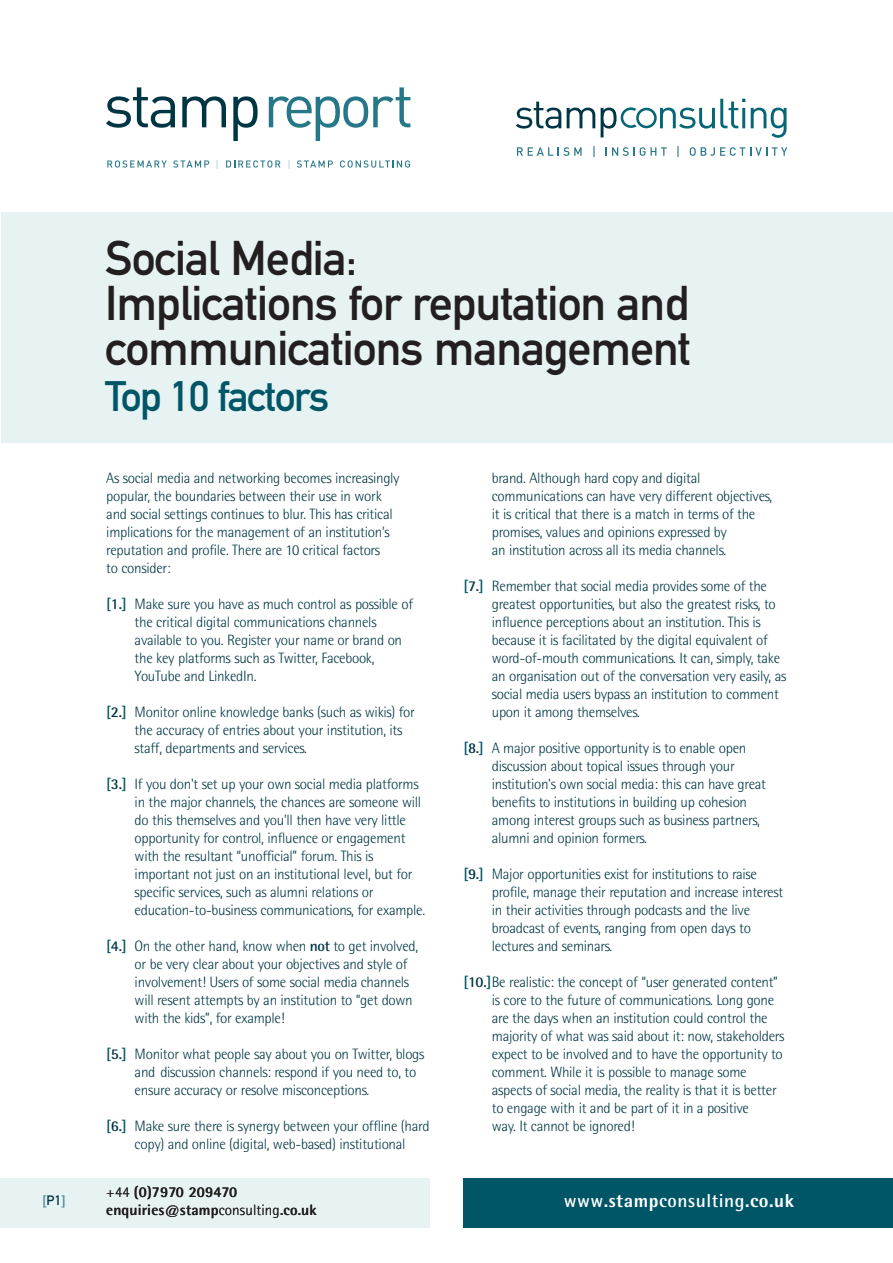
<style>
.page{position:relative;width:893px;height:1263px;background:#fff}
.page>*{position:absolute;margin:0;border:0;box-sizing:border-box;transform-origin:0 0}
.t1{font:48px/45px "DIN Mittelschrift";letter-spacing:-.025em;color:#231f20}
.t2{font:42px "DIN Mittelschrift";letter-spacing:-.035em;color:#005666}
.t3{font:700 18.75px "Rotis Semi Sans";letter-spacing:.025em;color:#fff}
.t4{font:300 18.75px "Rotis Semi Sans";color:#fff}
.t5{font:300 15px/18px "Rotis Semi Sans";letter-spacing:-.02em;color:#003644}
.t6{font:700 15px/18px "Rotis Semi Sans";letter-spacing:.01em;color:#231f20}
.t7{font:15px "DIN Mittelschrift";color:#488998}
.s1{font-weight:700;color:#005666}
.s2{font-weight:700}
.s3{font-weight:300}
.s4{font-size:13.5px;color:#003644}
.s5{font-weight:800}
</style>
<div class="page">
<div style="left:0;top:1178px;width:429px;height:49px;background:#e7f2f2"></div>
<svg style="left:516px;top:102px;width:45px;height:27px"></svg>
<svg style="left:567px;top:108px;width:28px;height:20px"></svg>
<svg style="left:517px;top:147px;width:65px;height:9px"></svg>
<svg style="left:605px;top:147px;width:62px;height:9px"></svg>
<svg style="left:677px;top:146px;width:2px;height:11px"></svg>
<svg style="left:690px;top:147px;width:97px;height:9px"></svg>
<svg style="left:601px;top:99px;width:185px;height:39px"></svg>
<div style="left:463px;top:1178px;width:430px;height:49px;background:#005666"></div>
<div style="left:1px;top:213px;width:892px;height:230px;background:#e7f2f2"></div>
<svg style="left:106px;top:87px;width:69px;height:41px"></svg>
<svg style="left:182px;top:96px;width:44px;height:31px"></svg>
<svg style="left:233px;top:96px;width:25px;height:45px"></svg>
<svg style="left:269px;top:87px;width:141px;height:54px"></svg>
<svg style="left:107px;top:160px;width:60px;height:8px"></svg>
<svg style="left:173px;top:160px;width:36px;height:8px"></svg>
<svg style="left:226px;top:160px;width:54px;height:8px"></svg>
<svg style="left:297px;top:160px;width:36px;height:8px"></svg>
<svg style="left:340px;top:160px;width:70px;height:8px"></svg>
<h1 class="t1" style="left:105px;top:240px;width:587px">Social Media:<br>Implications for reputation and communications management</h1>
<h2 class="t2" style="left:105px;top:381px;width:226px">Top 10 factors</h2>
<p class="t5" style="left:106px;top:471px;width:295px">As social media and networking becomes increasingly popular, the boundaries between their use in work and social settings continues to blur. This has critical implications for the management of an institution's reputation and profile. There are 10 critical factors<br>to consider:</p>
<p class="t5" style="left:135px;top:597px;width:280px;text-indent:-28px"><span class="s1">[</span><span class="s2">1.</span><span class="s1">]</span> Make sure you have as much control as possible of the critical digital communications channels available to you. Register your name or brand on the key platforms such as Twitter, Facebook, YouTube and LinkedIn.</p>
<p class="t5" style="left:135px;top:705px;width:282px;text-indent:-28px"><span class="s1">[</span><span class="s2">2.</span><span class="s1">]</span> Monitor online knowledge banks (such as wikis) for the accuracy of entries about your institution, its staff, departments and services.</p>
<p class="t5" style="left:135px;top:777px;width:292px;text-indent:-28px"><span class="s1">[</span><span class="s2">3.</span><span class="s1">]</span> If you don't set up your own social media platforms in the major channels, the chances are someone will do this themselves and you'll then have very little opportunity for control, influence or engagement with the resultant “unofficial” forum. This is important not just on an institutional level, but for specific services, such as alumni relations or education-to-business communications, for example.</p>
<p class="t5" style="left:135px;top:939px;width:285px;text-indent:-28px"><span class="s1">[</span><span class="s2">4.</span><span class="s1">]</span> On the other hand, know when <span class="s2">not</span> to get involved, or be very clear about your objectives and style of involvement! Users of some social media channels will resent attempts by an institution to “get down with the kids”, for example!</p>
<p class="t5" style="left:135px;top:1047px;width:291px;text-indent:-28px"><span class="s1">[</span><span class="s2">5.</span><span class="s1">]</span> Monitor what people say about you on Twitter, blogs and discussion channels: respond if you need to, to ensure accuracy or resolve misconceptions.</p>
<p class="t5" style="left:106px;top:1119px;width:325px;text-align:center"><span class="s1">[</span><span class="s2">6.</span><span class="s1">]</span> Make sure there is synergy between your offline (hard copy) and online (digital, web-based) institutional</p>
<p class="t5" style="left:492px;top:470px;width:282px">brand. Although hard copy and digital communications can have very different objectives, it is critical that there is a match in terms of the promises, values and opinions expressed by<br>an institution across all its media channels.</p>
<p class="t5" style="left:492px;top:578px;width:296px;text-indent:-28px"><span class="s1">[</span><span class="s2">7.</span><span class="s1">]</span> Remember that social media provides some of the greatest opportunities, but also the greatest risks, to influence perceptions about an institution. This is because it is facilitated by the digital equivalent of word-of-mouth communications. It can, simply, take an organisation out of the conversation very easily, as social media users bypass an institution to comment upon it among themselves.</p>
<p class="t5" style="left:492px;top:740px;width:276px;text-indent:-28px"><span class="s1">[</span><span class="s2">8.</span><span class="s1">]</span> A major positive opportunity is to enable open discussion about topical issues through your institution's own social media: this can have great benefits to institutions in building up cohesion among interest groups such as business partners, alumni and opinion formers.</p>
<p class="t5" style="left:492px;top:866px;width:293px;text-indent:-28px"><span class="s1">[</span><span class="s2">9.</span><span class="s1">]</span> Major opportunities exist for institutions to raise profile, manage their reputation and increase interest in their activities through podcasts and the live broadcast of events, ranging from open days to lectures and seminars.</p>
<p class="t5" style="left:492px;top:974px;width:294px;text-indent:-28px"><span class="s1">[</span><span class="s2">10.</span><span class="s1">]</span>Be realistic: the concept of “user generated content” is core to the future of communications. Long gone are the days when an institution could control the majority of what was said about it: now, stakeholders expect to be involved and to have the opportunity to comment. While it is possible to manage some aspects of social media, the reality is that it is better to engage with it and be part of it in a positive<br>way. It cannot be ignored!</p>
<p class="t6" style="left:106px;top:1185px;width:212px"><span class="s3">+44</span> (0)7970 209470 enquiries<span class="s3">@</span>stamp<span class="s3">consulting</span>.co.uk</p>
<p class="t7" style="left:42px;top:1195px;width:25px">[<span class="s4">P1</span>]</p>
<p class="t3" style="left:564px;top:1194px;width:232px">www<span class="s5">.stamp</span>consulting<span class="s5">.co.uk</span></p>
<p class="t4" style="left:570px;top:1194px;width:101px">www.<span class="s2">stamp</span>c</p>
<p class="t3" style="left:721px;top:1194px;width:68px"><span class="s3">ng</span>.co.uk</p>
</div>
